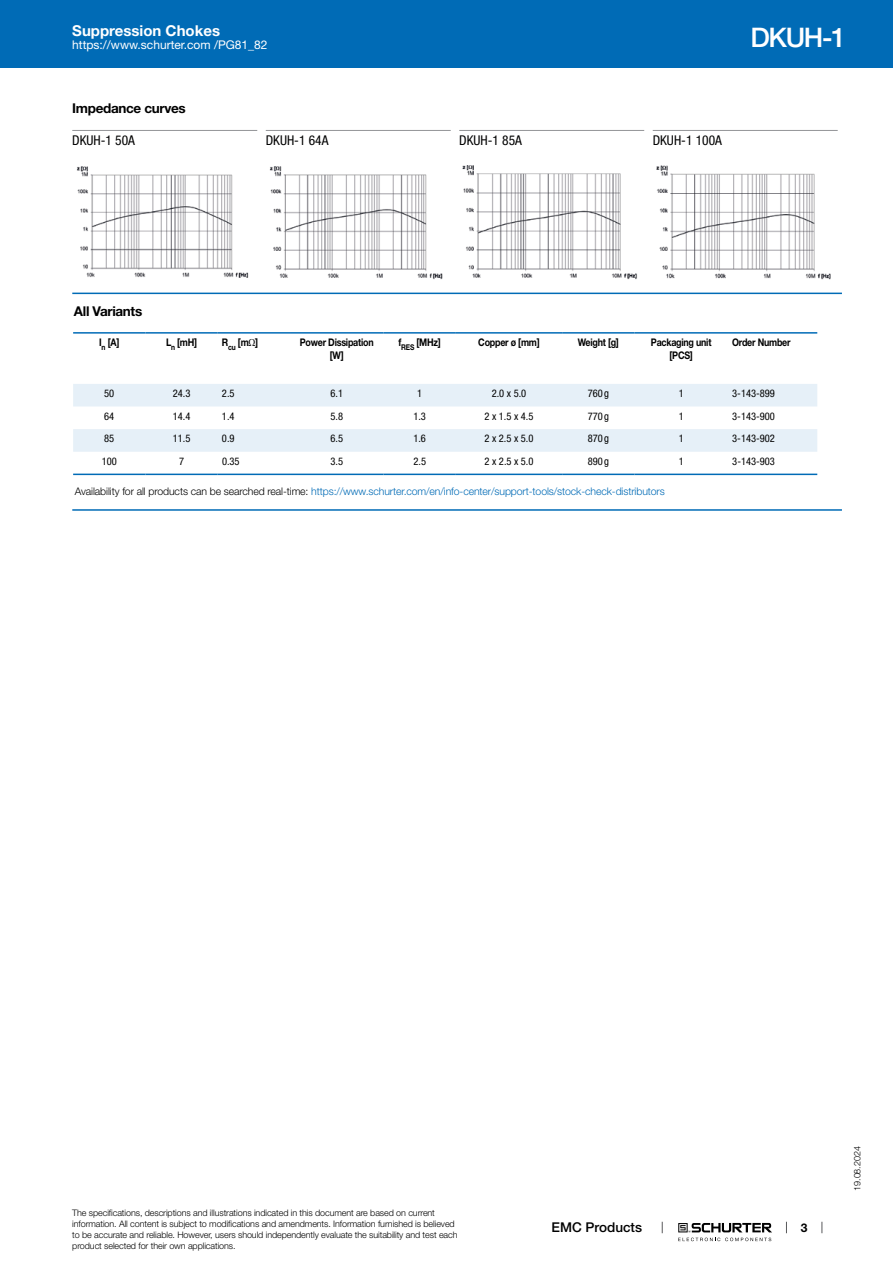
<style>
.page{position:relative;width:893px;height:1263px;background:#fff}
.page>*{position:absolute;margin:0;border:0;box-sizing:border-box;transform-origin:0 0}
.t1{font:500 27px "Helvetica Neue LT";color:#fff}
.t2{font:700 15px "Helvetica Neue LT";color:#fff}
.t3{font:condensed 13.5px "Helvetica Neue LT";color:#000}
.t4{font:700 13.5px "Helvetica Neue LT";letter-spacing:-.025em;color:#000}
.t5{font:500 13.5px "Helvetica Neue LT";color:#000}
.t6{font:12px "Helvetica Neue LT";color:#fff}
.t7{font:700 12px "Helvetica Neue LT";color:#000}
.t8{font:condensed 10.5px "Helvetica Neue LT";color:#000}
.t9{font:300 10.5px "Helvetica Neue LT";letter-spacing:-.01em;color:#006bb6}
.t10{font:700 10.5px/12.6px "Helvetica Neue LT";letter-spacing:-.025em;color:#000;text-align:center;scale:.85 1}
.t11{font:300 9px/10.8px "Helvetica Neue LT";letter-spacing:-.01em;color:#000}
.s1{font-family:"Arial Unicode MS";font-weight:400}
.s2{color:#000}
</style>
<div class="page">
<svg style="left:678px;top:1223px;width:94px;height:18px"></svg>
<div style="left:0;top:0;width:893px;height:68px;background:#006bb6"></div>
<hr style="left:72px;top:130px;width:185px;height:1px;background:#939598">
<img style="left:77px;top:166px;width:172px;height:112px">
<hr style="left:266px;top:130px;width:185px;height:1px;background:#939598">
<img style="left:269px;top:166px;width:174px;height:114px">
<hr style="left:459px;top:130px;width:185px;height:1px;background:#939598">
<img style="left:462px;top:165px;width:175px;height:115px">
<hr style="left:653px;top:130px;width:185px;height:1px;background:#939598">
<img style="left:656px;top:165px;width:175px;height:115px">
<hr style="left:72px;top:293px;width:770px;height:1px;background:#006bb6">
<svg style="left:73px;top:473px;width:744px;height:3px"></svg>
<svg style="left:73px;top:384px;width:744px;height:68px;fill:#e6f0f8"></svg>
<hr style="left:73px;top:332px;width:72px;height:2px;background:#006bb6">
<hr style="left:145px;top:332px;width:73px;height:2px;background:#006bb6">
<hr style="left:218px;top:332px;width:72px;height:2px;background:#006bb6">
<hr style="left:290px;top:332px;width:94px;height:2px;background:#006bb6">
<hr style="left:384px;top:332px;width:72px;height:2px;background:#006bb6">
<hr style="left:456px;top:332px;width:106px;height:2px;background:#006bb6">
<hr style="left:562px;top:332px;width:72px;height:2px;background:#006bb6">
<hr style="left:634px;top:332px;width:94px;height:2px;background:#006bb6">
<hr style="left:728px;top:332px;width:89px;height:2px;background:#006bb6">
<hr style="left:73px;top:474px;width:72px;height:1px;background:#006bb6">
<hr style="left:145px;top:474px;width:73px;height:1px;background:#006bb6">
<hr style="left:218px;top:474px;width:72px;height:1px;background:#006bb6">
<hr style="left:290px;top:474px;width:94px;height:1px;background:#006bb6">
<hr style="left:384px;top:474px;width:72px;height:1px;background:#006bb6">
<hr style="left:456px;top:474px;width:106px;height:1px;background:#006bb6">
<hr style="left:562px;top:474px;width:72px;height:1px;background:#006bb6">
<hr style="left:634px;top:474px;width:94px;height:1px;background:#006bb6">
<hr style="left:728px;top:474px;width:89px;height:1px;background:#006bb6">
<hr style="left:72px;top:509px;width:770px;height:2px;background:#006bb6">
<h2 class="t2" style="left:72px;top:21px;width:149px">Suppression Chokes</h2>
<h3 class="t6" style="left:72px;top:38px;width:197px">https://www.schurter.com /PG81_82</h3>
<h3 class="t4" style="left:72px;top:99px;width:115px">Impedance curves</h3>
<h3 class="t3" style="left:72px;top:132px;width:64px">DKUH-1 50A</h3>
<h3 class="t3" style="left:266px;top:132px;width:64px">DKUH-1 64A</h3>
<h3 class="t3" style="left:459px;top:132px;width:64px">DKUH-1 85A</h3>
<h3 class="t3" style="left:653px;top:132px;width:71px">DKUH-1 100A</h3>
<h1 class="t1" style="left:750px;top:21px;width:97px">DKUH-1</h1>
<h3 class="t4" style="left:74px;top:303px;width:70px">All Variants</h3>
<p class="t10" style="left:99px;top:336px;width:25px">I<sub>n</sub> [A]</p>
<p class="t10" style="left:166px;top:336px;width:38px">L<sub>n</sub> [mH]</p>
<p class="t10" style="left:222px;top:336px;width:44px">R<sub>cu</sub> [m<span class="s1">Ω</span>]</p>
<p class="t10" style="left:300px;top:336px;width:88px">Power Dissipation [W]</p>
<p class="t10" style="left:398px;top:336px;width:51px">f<sub>RES</sub> [MHz]</p>
<p class="t10" style="left:478px;top:336px;width:74px">Copper ø [mm]</p>
<p class="t10" style="left:578px;top:336px;width:50px">Weight [g]</p>
<p class="t10" style="left:651px;top:336px;width:73px">Packaging unit [PCS]</p>
<p class="t10" style="left:732px;top:336px;width:70px">Order Number</p>
<p class="t8" style="left:104px;top:387px;width:12px">50</p>
<p class="t8" style="left:173px;top:387px;width:19px">24.3</p>
<p class="t8" style="left:222px;top:387px;width:14px">2.5</p>
<p class="t8" style="left:330px;top:387px;width:14px">6.1</p>
<p class="t8" style="left:417px;top:387px;width:7px">1</p>
<p class="t8" style="left:492px;top:387px;width:36px">2.0 x 5.0</p>
<p class="t8" style="left:588px;top:387px;width:23px">760 g</p>
<p class="t8" style="left:679px;top:387px;width:7px">1</p>
<p class="t8" style="left:732px;top:387px;width:44px">3-143-899</p>
<p class="t8" style="left:104px;top:410px;width:12px">64</p>
<p class="t8" style="left:173px;top:410px;width:19px">14.4</p>
<p class="t8" style="left:222px;top:410px;width:14px">1.4</p>
<p class="t8" style="left:330px;top:410px;width:14px">5.8</p>
<p class="t8" style="left:413px;top:410px;width:14px">1.3</p>
<p class="t8" style="left:485px;top:410px;width:50px">2 x 1.5 x 4.5</p>
<p class="t8" style="left:588px;top:410px;width:23px">770 g</p>
<p class="t8" style="left:679px;top:410px;width:7px">1</p>
<p class="t8" style="left:732px;top:410px;width:44px">3-143-900</p>
<p class="t8" style="left:104px;top:433px;width:12px">85</p>
<p class="t8" style="left:173px;top:433px;width:19px">11.5</p>
<p class="t8" style="left:222px;top:433px;width:14px">0.9</p>
<p class="t8" style="left:330px;top:433px;width:14px">6.5</p>
<p class="t8" style="left:413px;top:433px;width:14px">1.6</p>
<p class="t8" style="left:485px;top:433px;width:50px">2 x 2.5 x 5.0</p>
<p class="t8" style="left:588px;top:433px;width:23px">870 g</p>
<p class="t8" style="left:679px;top:433px;width:7px">1</p>
<p class="t8" style="left:732px;top:433px;width:44px">3-143-902</p>
<p class="t8" style="left:102px;top:455px;width:17px">100</p>
<p class="t8" style="left:179px;top:455px;width:7px">7</p>
<p class="t8" style="left:222px;top:455px;width:19px">0.35</p>
<p class="t8" style="left:330px;top:455px;width:14px">3.5</p>
<p class="t8" style="left:413px;top:455px;width:14px">2.5</p>
<p class="t8" style="left:485px;top:455px;width:50px">2 x 2.5 x 5.0</p>
<p class="t8" style="left:588px;top:455px;width:23px">890 g</p>
<p class="t8" style="left:679px;top:455px;width:7px">1</p>
<p class="t8" style="left:732px;top:455px;width:44px">3-143-903</p>
<p class="t9" style="left:75px;top:485px;width:591px"><span class="s2">Availability for all products can be searched real-time:</span> https://www.schurter.com/en/info-center/support-tools/stock-check-distributors</p>
<p class="t11" style="left:72px;top:1207px;width:387px">The specifications, descriptions and illustrations indicated in this document are based on current information. All content is subject to modifications and amendments. Information furnished is believed to be accurate and reliable. However, users should independently evaluate the suitability and test each product selected for their own applications.</p>
<h3 class="t5" style="left:552px;top:1219px;width:92px">EMC Products</h3>
<h3 class="t7" style="left:801px;top:1220px;width:8px">3</h3>
<p class="t11" style="left:852px;top:1191px;width:46px;rotate:-90deg">19.08.2024</p>
</div>
